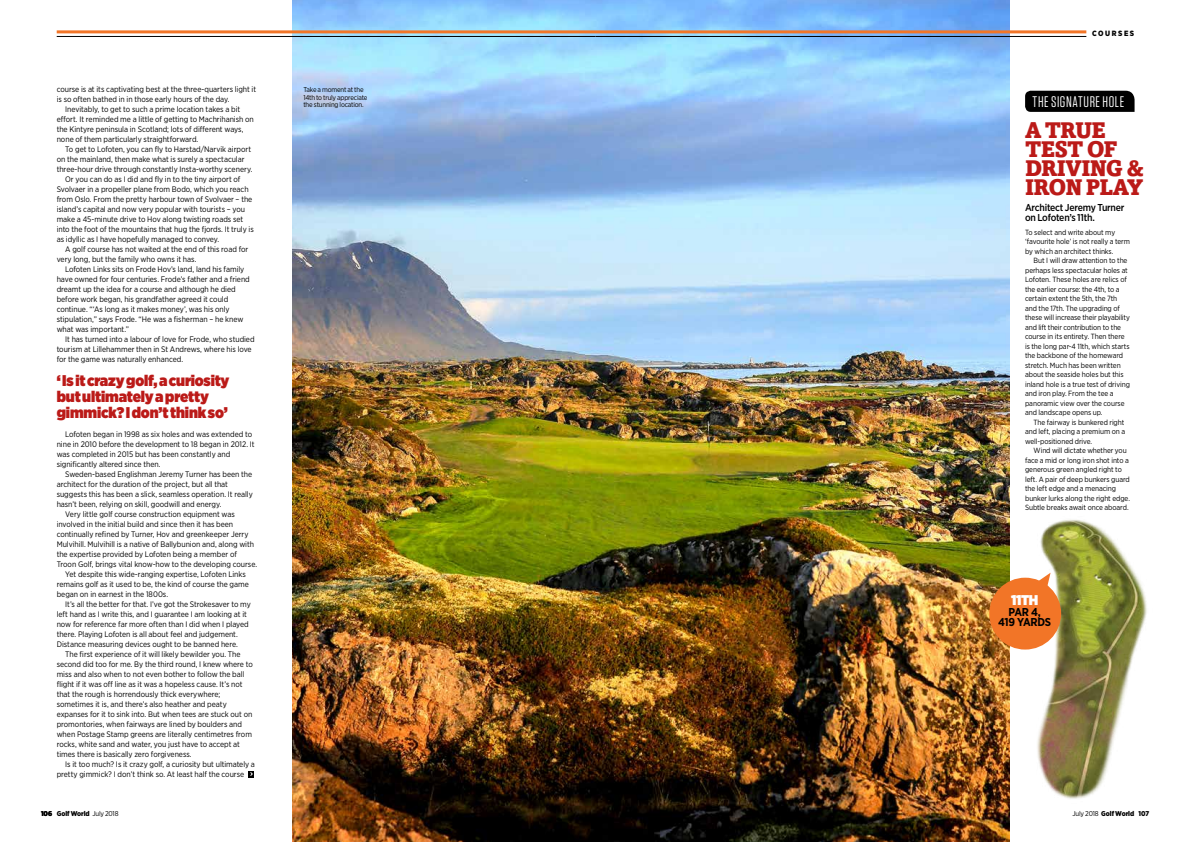
<style>
.page{position:relative;width:1191px;height:842px;background:#fff}
.page>*{position:absolute;margin:0;border:0;box-sizing:border-box;transform-origin:0 0}
.t1{font:900 22.4px/19.1px "Amasis";letter-spacing:-.035em;color:#bb1a18}
.t2{font:900 15.5px/15.6px "Gotham Narrow";letter-spacing:-.01em;color:#bb1a18}
.t3{font:15.3px "Tungsten";letter-spacing:.035em;color:#fff}
.t4{font:900 14.1px "Gotham Narrow";color:#fff}
.t5{font:700 11.4px/10.4px "Gotham Narrow";letter-spacing:-.03em;color:#000;text-align:center}
.t6{font:500 10px/10.6px "Gotham Narrow";letter-spacing:-.025em;color:#000}
.t7{font:8px/10px "Gotham Narrow";letter-spacing:-.005em;color:#000}
.t8{font:900 7.6px "Gotham Narrow";letter-spacing:.205em;color:#000}
.t9{font:7.5px/9.5px "Gotham Narrow";letter-spacing:-.01em;color:#000}
.t10{font:7px/7.9px "Gotham Narrow";letter-spacing:-.03em;color:#000}
.t11{font:900 7px "Gotham Narrow";letter-spacing:-.005em;color:#000}
.s1{font-weight:400}
</style>
<div class="page">
<img style="left:292px;top:0;width:717px;height:842px">
<hr style="left:57px;top:30px;width:1029px;height:3px;background:#f27527">
<hr style="left:595px;top:36px;width:491px;height:1px;background:#000">
<hr style="left:57px;top:36px;width:538px;height:1px;background:#000">
<svg style="left:248px;top:771px;width:6px;height:6px"></svg>
<div style="left:1025px;top:91px;width:109px;height:21px;background:#000"></div>
<img style="left:1020px;top:519px;width:127px;height:280px">
<div style="left:989px;top:578px;width:72px;height:71px;background:#f27527;border-radius:50%"></div>
<svg style="left:1030px;top:573px;width:20px;height:15px"></svg>
<p class="t7" style="left:57px;top:84px;width:201px">course is at its captivating best at the three-quarters light it</p>
<p class="t7" style="left:57px;top:94px;width:174px">is so often bathed in in those early hours of the day.</p>
<p class="t7" style="left:65px;top:104px;width:176px">Inevitably, to get to such a prime location takes a bit</p>
<p class="t7" style="left:57px;top:114px;width:199px">effort. It reminded me a little of getting to Machrihanish on</p>
<p class="t7" style="left:57px;top:124px;width:188px">the Kintyre peninsula in Scotland; lots of different ways,</p>
<p class="t7" style="left:57px;top:134px;width:143px">none of them particularly straightforward.</p>
<p class="t7" style="left:65px;top:144px;width:187px">To get to Lofoten, you can fly to Harstad/Narvik airport</p>
<p class="t7" style="left:57px;top:154px;width:189px">on the mainland, then make what is surely a spectacular</p>
<p class="t7" style="left:57px;top:164px;width:197px">three-hour drive through constantly Insta-worthy scenery.</p>
<p class="t7" style="left:65px;top:174px;width:177px">Or you can do as I did and fly in to the tiny airport of</p>
<p class="t7" style="left:57px;top:184px;width:193px">Svolvaer in a propeller plane from Bodo, which you reach</p>
<p class="t7" style="left:57px;top:194px;width:197px">from Oslo. From the pretty harbour town of Svolvaer – the</p>
<p class="t7" style="left:57px;top:204px;width:190px">island’s capital and now very popular with tourists – you</p>
<p class="t7" style="left:57px;top:214px;width:188px">make a 45-minute drive to Hov along twisting roads set</p>
<p class="t7" style="left:57px;top:224px;width:199px">into the foot of the mountains that hug the fjords. It truly is</p>
<p class="t7" style="left:57px;top:234px;width:164px">as idyllic as I have hopefully managed to convey.</p>
<p class="t7" style="left:65px;top:244px;width:185px">A golf course has not waited at the end of this road for</p>
<p class="t7" style="left:57px;top:254px;width:141px">very long, but the family who owns it has.</p>
<p class="t7" style="left:65px;top:264px;width:181px">Lofoten Links sits on Frode Hov’s land, land his family</p>
<p class="t7" style="left:57px;top:274px;width:195px">have owned for four centuries. Frode’s father and a friend</p>
<p class="t7" style="left:57px;top:284px;width:180px">dreamt up the idea for a course and although he died</p>
<p class="t7" style="left:57px;top:294px;width:173px">before work began, his grandfather agreed it could</p>
<p class="t7" style="left:57px;top:304px;width:174px">continue. “‘As long as it makes money’, was his only</p>
<p class="t7" style="left:57px;top:314px;width:188px">stipulation,” says Frode. “He was a fisherman – he knew</p>
<p class="t7" style="left:57px;top:324px;width:74px">what was important.”</p>
<p class="t7" style="left:65px;top:334px;width:191px">It has turned into a labour of love for Frode, who studied</p>
<p class="t7" style="left:57px;top:344px;width:196px">tourism at Lillehammer then in St Andrews, where his love</p>
<p class="t7" style="left:57px;top:354px;width:128px">for the game was naturally enhanced.</p>
<h2 class="t2" style="left:57px;top:373px;width:174px">‘ Is it crazy golf, a curiosity but ultimately a pretty gimmick? I don’t think so’</h2>
<p class="t7" style="left:57px;top:429px;width:199px;text-indent:9px">Lofoten began in 1998 as six holes and was extended to nine in 2010 before the development to 18 began in 2012. It was completed in 2015 but has been constantly and significantly altered since then.</p>
<p class="t7" style="left:65px;top:469px;width:189px">Sweden-based Englishman Jeremy Turner has been the</p>
<p class="t7" style="left:57px;top:479px;width:173px">architect for the duration of the project, but all that</p>
<p class="t7" style="left:57px;top:489px;width:198px">suggests this has been a slick, seamless operation. It really</p>
<p class="t7" style="left:57px;top:499px;width:166px">hasn’t been, relying on skill, goodwill and energy.</p>
<p class="t7" style="left:65px;top:509px;width:171px">Very little golf course construction equipment was</p>
<p class="t7" style="left:57px;top:519px;width:178px">involved in the initial build and since then it has been</p>
<p class="t7" style="left:57px;top:529px;width:193px">continually refined by Turner, Hov and greenkeeper Jerry</p>
<p class="t7" style="left:57px;top:539px;width:199px">Mulvihill. Mulvihill is a native of Ballybunion and, along with</p>
<p class="t7" style="left:57px;top:549px;width:182px">the expertise provided by Lofoten being a member of</p>
<p class="t7" style="left:57px;top:559px;width:202px">Troon Golf, brings vital know-how to the developing course.</p>
<p class="t7" style="left:65px;top:569px;width:182px">Yet despite this wide-ranging expertise, Lofoten Links</p>
<p class="t7" style="left:57px;top:579px;width:194px">remains golf as it used to be, the kind of course the game</p>
<p class="t7" style="left:57px;top:589px;width:113px">began on in earnest in the 1800s.</p>
<p class="t7" style="left:65px;top:599px;width:187px">It’s all the better for that. I’ve got the Strokesaver to my</p>
<p class="t7" style="left:57px;top:609px;width:192px">left hand as I write this, and I guarantee I am looking at it</p>
<p class="t7" style="left:57px;top:619px;width:193px">now for reference far more often than I did when I played</p>
<p class="t7" style="left:57px;top:629px;width:183px">there. Playing Lofoten is all about feel and judgement.</p>
<p class="t7" style="left:57px;top:639px;width:183px">Distance measuring devices ought to be banned here.</p>
<p class="t7" style="left:65px;top:649px;width:177px">The first experience of it will likely bewilder you. The</p>
<p class="t7" style="left:57px;top:659px;width:198px">second did too for me. By the third round, I knew where to</p>
<p class="t7" style="left:57px;top:669px;width:189px">miss and also when to not even bother to follow the ball</p>
<p class="t7" style="left:57px;top:679px;width:187px">flight if it was off line as it was a hopeless cause. It’s not</p>
<p class="t7" style="left:57px;top:689px;width:165px">that the rough is horrendously thick everywhere;</p>
<p class="t7" style="left:57px;top:699px;width:171px">sometimes it is, and there’s also heather and peaty</p>
<p class="t7" style="left:57px;top:709px;width:197px">expanses for it to sink into. But when tees are stuck out on</p>
<p class="t7" style="left:57px;top:719px;width:187px">promontories, when fairways are lined by boulders and</p>
<p class="t7" style="left:57px;top:729px;width:197px">when Postage Stamp greens are literally centimetres from</p>
<p class="t7" style="left:57px;top:739px;width:185px">rocks, white sand and water, you just have to accept at</p>
<p class="t7" style="left:57px;top:749px;width:137px">times there is basically zero forgiveness.</p>
<p class="t7" style="left:65px;top:759px;width:191px">Is it too much? Is it crazy golf, a curiosity but ultimately a</p>
<p class="t7" style="left:57px;top:769px;width:189px">pretty gimmick? I don’t think so. At least half the course</p>
<p class="t10" style="left:303px;top:85px;width:65px">Take a moment at the<br>14th to truly appreciate the stunning location.</p>
<p class="t8" style="left:1092px;top:29px;width:44px">COURSES</p>
<h3 class="t3" style="left:1032px;top:93px;width:93px">THE SIGNATURE HOLE</h3>
<h1 class="t1" style="left:1025px;top:120px;width:120px">A TRUE<br>TEST OF<br>DRIVING &amp;<br>IRON PLAY</h1>
<p class="t6" style="left:1025px;top:202px;width:101px">Architect Jeremy Turner on Lofoten’s 11th.</p>
<p class="t9" style="left:1025px;top:227px;width:106px">To select and write about my ‘favourite hole’ is not really a term by which an architect thinks.</p>
<p class="t9" style="left:1025px;top:255px;width:106px;text-indent:9px">But I will draw attention to the perhaps less spectacular holes at<br>Lofoten. These holes are relics of the earlier course: the 4th, to a certain extent the 5th, the 7th and the 17th. The upgrading of these will increase their playability and lift their contribution to the course in its entirety. Then there is the long par-4 11th, which starts the backbone of the homeward stretch. Much has been written about the seaside holes but this inland hole is a true test of driving and iron play. From the tee a panoramic view over the course and landscape opens up.</p>
<p class="t9" style="left:1025px;top:417px;width:102px;text-align:justify;text-indent:9px">The fairway is bunkered right and left, placing a premium on a well-positioned drive.</p>
<p class="t9" style="left:1025px;top:445px;width:106px;text-indent:9px">Wind will dictate whether you face a mid or long iron shot into a generous green angled right to left. A pair of deep bunkers guard the left edge and a menacing bunker lurks along the right edge.<br>Subtle breaks await once aboard.</p>
<h3 class="t4" style="left:1011px;top:591px;width:28px">11TH</h3>
<h3 class="t5" style="left:998px;top:606px;width:54px">PAR 4,<br>419 YARDS</h3>
<p class="t11" style="left:57px;top:809px;width:63px">Golf World <span class="s1">July 2018</span></p>
<p class="t11" style="left:1072px;top:809px;width:78px"><span class="s1">July 2018</span> Golf World 107</p>
<p class="t11" style="left:41px;top:809px;width:13px">106</p>
</div>
